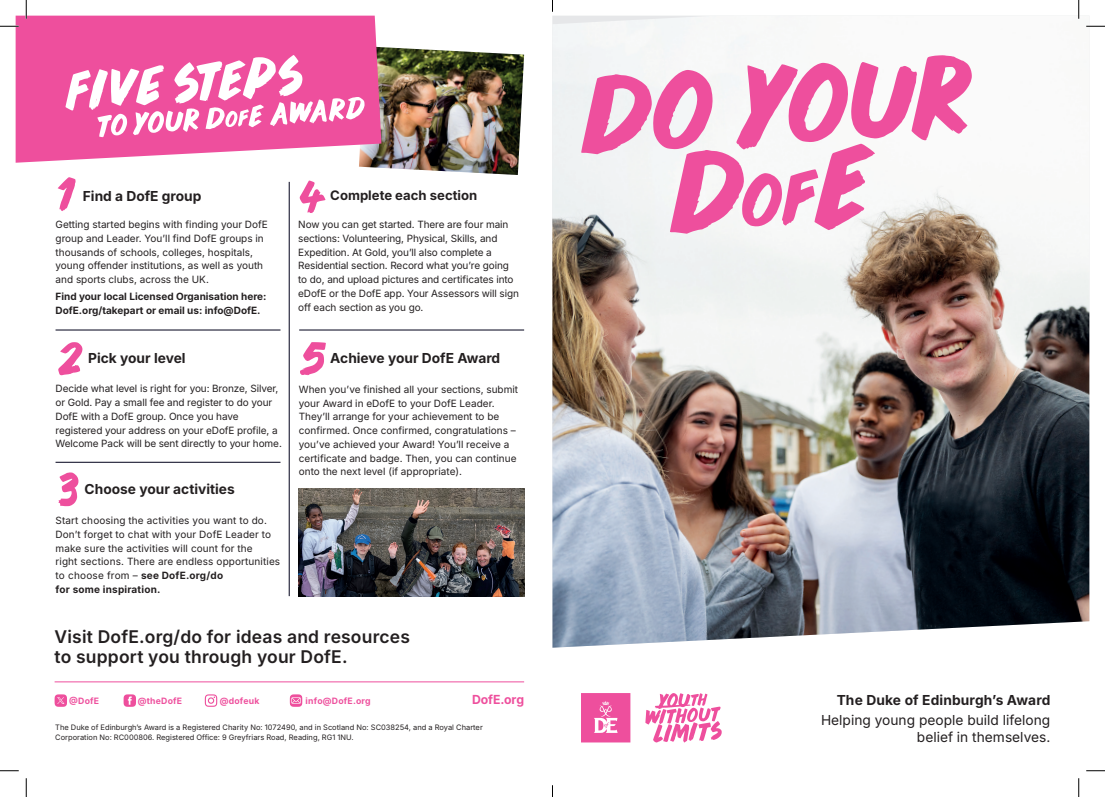
<style>
.page{position:relative;width:1105px;height:797px;background:#fff}
.page>*{position:absolute;margin:0;border:0;box-sizing:border-box;transform-origin:0 0}
.t1{font:600 17.5px/20px "Inter";letter-spacing:.01em;color:#231f20}
.t2{font:700 13.75px "Inter";color:#231f20}
.t3{font:13.75px/17.5px "Inter";color:#231f20;text-align:right}
.t4{font:700 13.12px "Inter";color:#231f20}
.Boxed_copy{font:700 12.5px "Inter";letter-spacing:-.01em;color:#ee4f9d}
.t5{font:10px/13.8px "Inter";color:#231f20}
.t6{font:700 10px/13.8px "Inter";color:#231f20}
.Body_Copy{font:700 8.75px "Inter";letter-spacing:.025em;color:#ee4f9d}
.t7{font:7.5px/10px "Inter";color:#231f20}
.s1{font-weight:700}
</style>
<div class="page">
<img style="left:298px;top:488px;width:226px;height:108px">
<img style="left:552px;top:16px;width:537px;height:631px">
<svg style="left:670px;top:154px;width:205px;height:80px"></svg>
<svg style="left:581px;top:55px;width:391px;height:99px;fill:#f2f3f4"></svg>
<svg style="left:645px;top:693px;width:77px;height:49px"></svg>
<svg style="left:581px;top:693px;width:49px;height:49px;background:#ef62a7"></svg>
<hr style="left:55px;top:681px;width:469px;height:1px;background:#ee4f9d">
<hr style="left:289px;top:182px;width:1px;height:414px;background:#00001a">
<hr style="left:56px;top:330px;width:224px;height:1px;background:#00001a">
<hr style="left:299px;top:330px;width:225px;height:1px;background:#00001a">
<hr style="left:56px;top:462px;width:224px;height:1px;background:#00001a">
<svg style="left:124px;top:694px;width:12px;height:12px"></svg>
<svg style="left:205px;top:694px;width:12px;height:12px"></svg>
<svg style="left:55px;top:694px;width:12px;height:12px"></svg>
<svg style="left:290px;top:694px;width:12px;height:12px"></svg>
<div style="left:16px;top:16px;width:361px;height:147px;background:#ee4f9d"></div>
<img style="left:58px;top:46px;width:466px;height:167px">
<svg style="left:300px;top:342px;width:26px;height:33px"></svg>
<svg style="left:58px;top:472px;width:20px;height:34px"></svg>
<svg style="left:58px;top:342px;width:24px;height:33px"></svg>
<svg style="left:0;top:25px;width:19px;height:2px"></svg>
<svg style="left:1086px;top:25px;width:19px;height:2px"></svg>
<svg style="left:0;top:770px;width:19px;height:1px"></svg>
<svg style="left:1086px;top:770px;width:19px;height:1px"></svg>
<svg style="left:25px;top:0;width:2px;height:19px"></svg>
<svg style="left:25px;top:778px;width:2px;height:19px"></svg>
<svg style="left:1078px;top:0;width:1px;height:19px"></svg>
<svg style="left:1078px;top:778px;width:1px;height:19px"></svg>
<svg style="left:552px;top:785px;width:1px;height:12px"></svg>
<p class="t2" style="left:83px;top:186px;width:120px">Find a DofE group</p>
<p class="t4" style="left:330px;top:186px;width:149px">Complete each section</p>
<p class="t5" style="left:56px;top:217px;width:214px">Getting started begins with finding your DofE group and Leader. You’ll find DofE groups in thousands of schools, colleges, hospitals, young offender institutions, as well as youth and sports clubs, across the UK.</p>
<p class="t6" style="left:56px;top:289px;width:212px">Find your local Licensed Organisation here:<br>DofE.org/takepart or email us: info@DofE.</p>
<p class="t5" style="left:298px;top:217px;width:222px">Now you can get started. There are four main sections: Volunteering, Physical, Skills, and Expedition. At Gold, you’ll also complete a Residential section. Record what you’re going to do, and upload pictures and certificates into eDofE or the DofE app. Your Assessors will sign off each section as you go.</p>
<p class="t2" style="left:330px;top:347px;width:171px">Achieve your DofE Award</p>
<p class="t5" style="left:299px;top:382px;width:221px">When you’ve finished all your sections, submit your Award in eDofE to your DofE Leader.<br>They’ll arrange for your achievement to be confirmed. Once confirmed, congratulations – you’ve achieved your Award! You’ll receive a certificate and badge. Then, you can continue onto the next level (if appropriate).</p>
<p class="t2" style="left:88px;top:347px;width:99px">Pick your level</p>
<p class="t5" style="left:56px;top:381px;width:228px">Decide what level is right for you: Bronze, Silver, or Gold. Pay a small fee and register to do your DofE with a DofE group. Once you have registered your address on your eDofE profile, a Welcome Pack will be sent directly to your home.</p>
<p class="t2" style="left:85px;top:478px;width:152px">Choose your activities</p>
<p class="t5" style="left:56px;top:513px;width:226px">Start choosing the activities you want to do.<br>Don’t forget to chat with your DofE Leader to make sure the activities will count for the<br>right sections. There are endless opportunities to choose from – <span class="s1">see DofE.org/do<br>for some inspiration.</span></p>
<p class="t1" style="left:55px;top:626px;width:357px">Visit DofE.org/do for ideas and resources to support you through your DofE.</p>
<p class="Body_Copy" style="left:69px;top:694px;width:31px">@DofE</p>
<p class="Body_Copy" style="left:138px;top:694px;width:46px">@theDofE</p>
<p class="Body_Copy" style="left:220px;top:694px;width:41px">@dofeuk</p>
<p class="Body_Copy" style="left:306px;top:694px;width:67px">info@DofE.org</p>
<p class="Boxed_copy" style="left:472px;top:690px;width:53px">DofE.org</p>
<p class="t7" style="left:55px;top:721px;width:429px">The Duke of Edinburgh’s Award is a Registered Charity No: 1072490, and in Scotland No: SC038254, and a Royal Charter<br>Corporation No: RC000806. Registered Office: 9 Greyfriars Road, Reading, RG1 1NU.</p>
<p class="t2" style="left:837px;top:690px;width:215px">The Duke of Edinburgh’s Award</p>
<p class="t3" style="left:821px;top:710px;width:231px">Helping young people build lifelong belief in themselves.</p>
</div>
